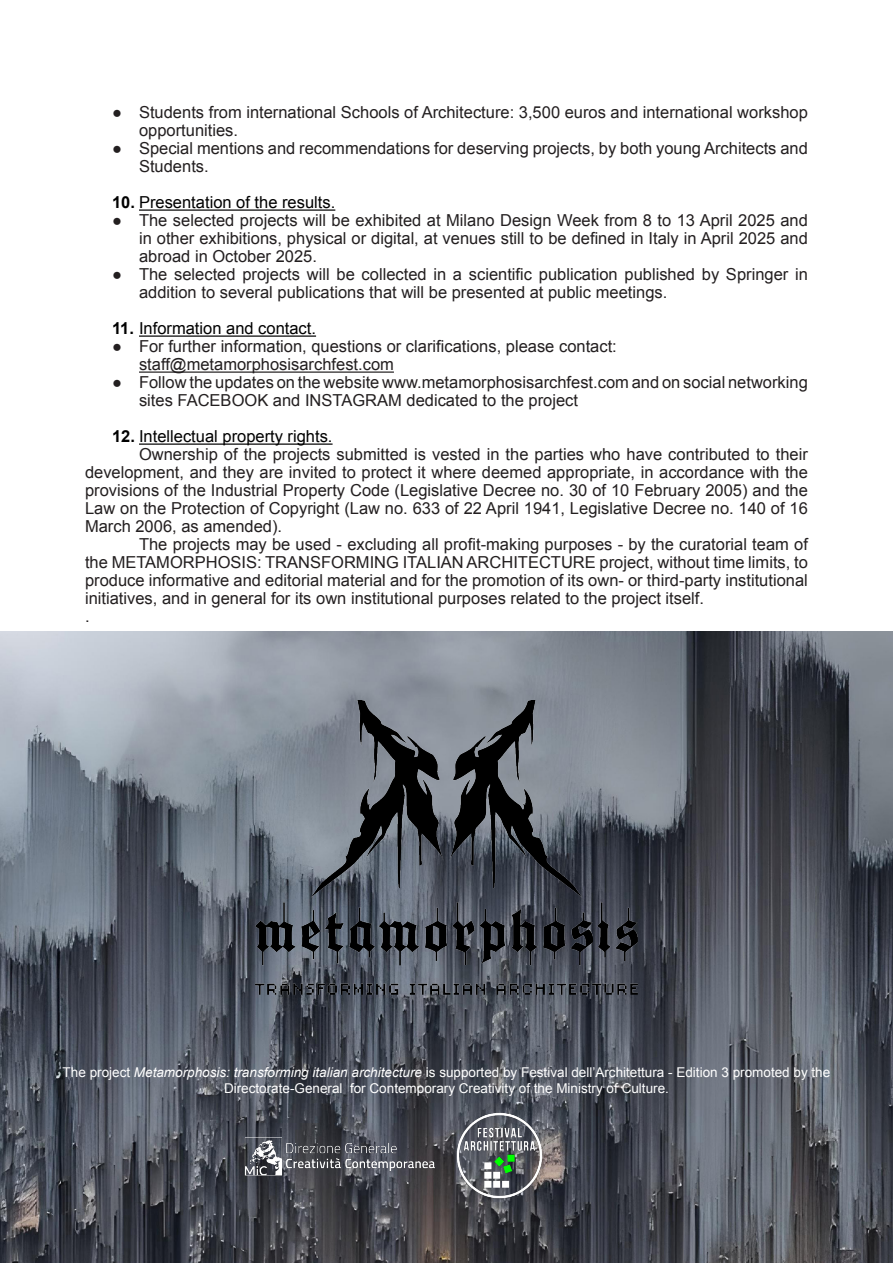
<style>
.page{position:relative;width:893px;height:1263px;background:#fff}
.page>*{position:absolute;margin:0;border:0;box-sizing:border-box;transform-origin:0 0}
.t1{font:16.5px/18px "Arial";color:#231f20}
.t2{font:16.5px "Arial";color:#000}
.t3{font:13.5px/16.2px "Arial";color:#fff;text-align:center}
.s1{font-weight:700}
.s2{font-style:italic}
</style>
<div class="page">
<hr style="left:139px;top:209px;width:196px;height:2px;background:#000">
<hr style="left:139px;top:335px;width:177px;height:2px;background:#000">
<hr style="left:139px;top:371px;width:255px;height:2px;background:#231f20">
<hr style="left:139px;top:443px;width:194px;height:2px;background:#000">
<img style="left:0;top:631px;width:893px;height:632px">
<img style="left:255px;top:701px;width:383px;height:294px">
<img style="left:446px;top:1103px;width:107px;height:106px">
<img style="left:238px;top:1131px;width:202px;height:50px">
<p class="t1" style="left:139px;top:104px;width:670px;text-indent:-27px">● Students from international Schools of Architecture: 3,500 euros and international workshop opportunities.</p>
<p class="t1" style="left:139px;top:140px;width:670px;text-indent:-27px">● Special mentions and recommendations for deserving projects, by both young Architects and<br>Students.</p>
<p class="t2" style="left:112px;top:192px;width:225px"><span class="s1">10.</span> Presentation of the results.</p>
<p class="t1" style="left:139px;top:212px;width:670px;text-align:justify;text-indent:-27px">● The selected projects will be exhibited at Milano Design Week from 8 to 13 April 2025 and in other exhibitions, physical or digital, at venues still to be defined in Italy in April 2025 and abroad in October 2025.</p>
<p class="t1" style="left:139px;top:266px;width:670px;text-indent:-27px">● The selected projects will be collected in a scientific publication published by Springer in addition to several publications that will be presented at public meetings.</p>
<p class="t2" style="left:112px;top:318px;width:206px"><span class="s1">11.</span> Information and contact.</p>
<p class="t1" style="left:139px;top:338px;width:479px;text-indent:-27px">● For further information, questions or clarifications, please contact: staff@metamorphosisarchfest.com</p>
<p class="t1" style="left:139px;top:374px;width:670px;text-indent:-27px">● Follow the updates on the website www.metamorphosisarchfest.com and on social networking sites FACEBOOK and INSTAGRAM dedicated to the project</p>
<p class="t2" style="left:112px;top:426px;width:222px"><span class="s1">12.</span> Intellectual property rights.</p>
<p class="t1" style="left:85px;top:446px;width:724px;text-align:justify;text-indent:54px">Ownership of the projects submitted is vested in the parties who have contributed to their development, and they are invited to protect it where deemed appropriate, in accordance with the provisions of the Industrial Property Code (Legislative Decree no. 30 of 10 February 2005) and the Law on the Protection of Copyright (Law no. 633 of 22 April 1941, Legislative Decree no. 140 of 16<br>March 2006, as amended).</p>
<p class="t1" style="left:85px;top:536px;width:724px;text-align:justify;text-indent:54px">The projects may be used - excluding all profit-making purposes - by the curatorial team of the METAMORPHOSIS: TRANSFORMING ITALIAN ARCHITECTURE project, without time limits, to produce informative and editorial material and for the promotion of its own- or third-party institutional initiatives, and in general for its own institutional purposes related to the project itself.</p>
<p class="t1" style="left:85px;top:608px;width:6px">.</p>
<p class="t3" style="left:63px;top:1064px;width:769px">The project <span class="s2">Metamorphosis: transforming italian architecture</span> is supported by Festival dell’Architettura - Edition 3 promoted by the<br>Directorate-General for Contemporary Creativity of the Ministry of Culture.</p>
</div>
